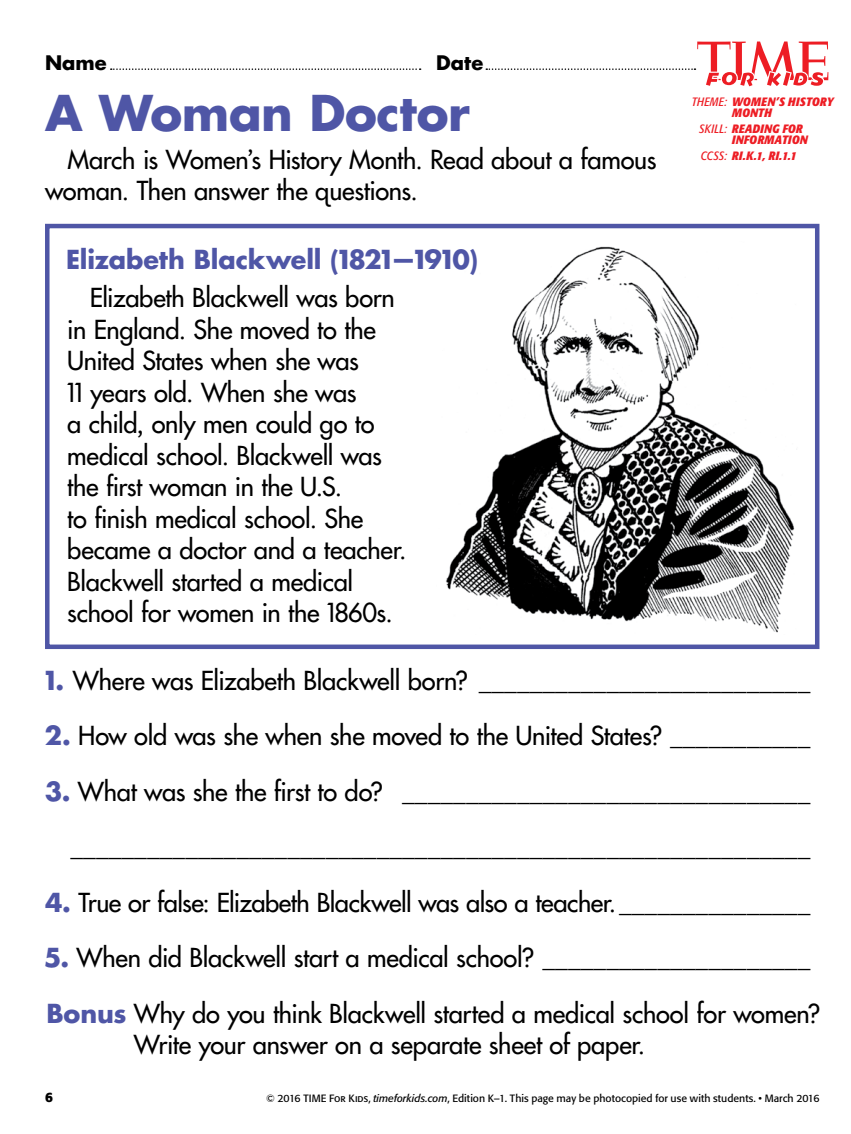
<style>
.page{position:relative;width:851px;height:1134px;background:#fff}
.page>*{position:absolute;margin:0;border:0;box-sizing:border-box;transform-origin:0 0}
.t1{font:700 48px "Futura BP";letter-spacing:-.005em;color:#4f56a6}
.t2{font:25.5px/31.5px "Futura BP";letter-spacing:-.01em;color:#000}
.t3{font:700 25.5px "Futura BP";letter-spacing:-.005em;color:#4f56a6}
.t4{font:700 19.5px "Futura BP";color:#000}
.t5{font:700 13.5px "Formata";color:#000}
.t6{font:italic 700 condensed 12px/11.2px "Formata";letter-spacing:.02em;color:#ed1d24}
.t7{font:10.5px "Formata";color:#000}
.s1{font-weight:400}
.s2{font-weight:700;color:#4f56a6}
.s3{font-family:"Formata Regular SC"}
.s4{font-style:italic}
</style>
<div class="page">
<svg style="left:111px;top:68px;width:309px;height:2px"></svg>
<svg style="left:486px;top:42px;width:342px;height:45px"></svg>
<div style="left:45px;top:224px;width:774px;height:425px;border:4px solid #4f56a6"></div>
<img style="left:446px;top:246px;width:349px;height:387px">
<p class="t4" style="left:45px;top:49px;width:63px">Name</p>
<p class="t4" style="left:436px;top:49px;width:48px">Date</p>
<h1 class="t1" style="left:45px;top:81px;width:426px">A Woman Doctor</h1>
<p class="t2" style="left:45px;top:144px;width:613px;text-indent:22px">March is Women’s History Month. Read about a famous woman. Then answer the questions.</p>
<p class="t3" style="left:66px;top:243px;width:413px">Elizabeth Blackwell (1821—1910)</p>
<p class="t2" style="left:67px;top:282px;width:340px;text-indent:22px">Elizabeth Blackwell was born in England. She moved to the<br>United States when she was<br>11 years old. When she was<br>a child, only men could go to medical school. Blackwell was the first woman in the U.S.<br>to finish medical school. She became a doctor and a teacher.<br>Blackwell started a medical school for women in the 1860s.</p>
<p class="t6" style="left:731px;top:96px;width:103px;text-indent:-40px"><span class="s1">THEME:</span> WOMEN’S HISTORY<br>MONTH</p>
<p class="t6" style="left:731px;top:123px;width:77px;text-indent:-33px"><span class="s1">SKILL:</span> READING FOR<br>INFORMATION</p>
<p class="t6" style="left:700px;top:150px;width:97px"><span class="s1">CCSS:</span> RI.K.1, RI.1.1</p>
<p class="t2" style="left:45px;top:665px;width:766px"><span class="s2">1.</span> Where was Elizabeth Blackwell born? __________________________</p>
<p class="t2" style="left:45px;top:720px;width:766px"><span class="s2">2.</span> How old was she when she moved to the United States? ___________</p>
<p class="t2" style="left:45px;top:764px;width:766px;line-height:55.5px;text-align:right"><span class="s2">3.</span> What was she the first to do? ________________________________ __________________________________________________________</p>
<p class="t2" style="left:45px;top:887px;width:766px"><span class="s2">4.</span> True or false: Elizabeth Blackwell was also a teacher._______________</p>
<p class="t2" style="left:45px;top:930px;width:776px;line-height:55.5px"><span class="s2">5.</span> When did Blackwell start a medical school? _____________________<br><span class="s2">Bonus</span> Why do you think Blackwell started a medical school for women?</p>
<p class="t2" style="left:134px;top:1029px;width:512px">Write your answer on a separate sheet of paper.</p>
<p class="t5" style="left:45px;top:1089px;width:9px">6</p>
<p class="t7" style="left:266px;top:1092px;width:554px">© 2016 TIME <span class="s3">For Kids,</span> <span class="s4">timeforkids.com</span>, Edition K–1. This page may be photocopied for use with students. • March 2016</p>
</div>
